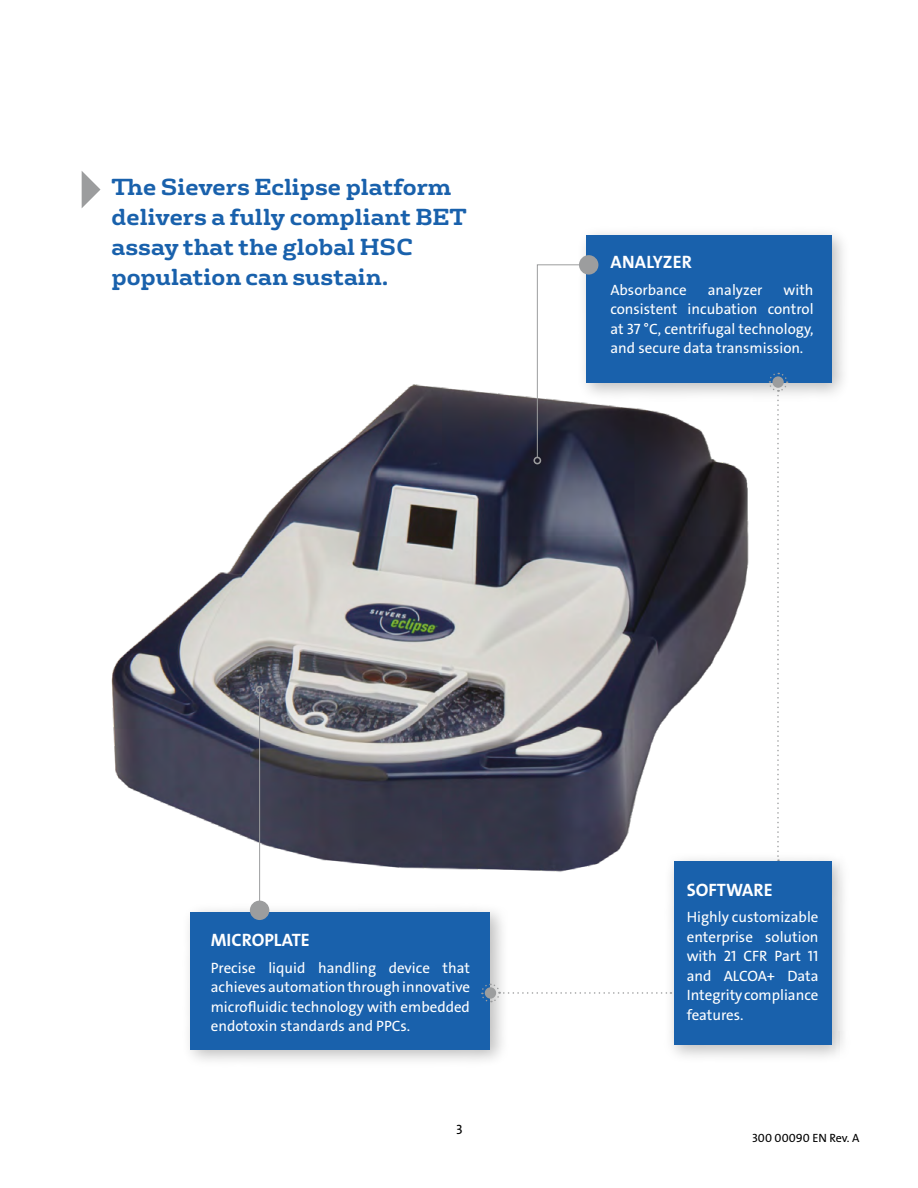
<style>
.page{position:relative;width:918px;height:1188px;background:#fff}
.page>*{position:absolute;margin:0;border:0;box-sizing:border-box;transform-origin:0 0}
.Rufus_-_Section_Head{font:700 22.5px/30px "FS Rufus";color:#1961ac}
.Subheading_-_TheSans{font:18px "The Sans Veolia W7 Bld";color:#fff}
.Body_Copy_-_TheSans{font:15px/19.5px "The Sans Veolia W5 Pla";color:#fff;text-align:justify}
.Page{font:13.5px "The Sans Veolia W5 Pla";color:#000}
.Body_Copy_-_TheSans-2{font:12px "The Sans Veolia W5 Pla";color:#000}
</style>
<div class="page">
<img style="left:111px;top:347px;width:638px;height:536px">
<div style="left:577px;top:225px;width:274px;height:177px;background:#000;opacity:.27"></div>
<div style="left:587px;top:235px;width:245px;height:147px;background:#1961ac"></div>
<div style="left:181px;top:902px;width:328px;height:167px;background:#000;opacity:.27"></div>
<div style="left:191px;top:912px;width:299px;height:137px;background:#1961ac"></div>
<svg style="left:82px;top:171px;width:19px;height:37px"></svg>
<svg style="left:537px;top:264px;width:50px;height:194px"></svg>
<div style="left:533px;top:457px;width:8px;height:7px;border:2px solid #9c9d9e;border-radius:50%"></div>
<hr style="left:259px;top:693px;width:1px;height:219px;background:#9c9d9e">
<div style="left:256px;top:686px;width:7px;height:8px;border:2px solid #9c9d9e;border-radius:50%"></div>
<div style="left:250px;top:901px;width:19px;height:19px;background:#9c9d9e;border-radius:50%"></div>
<div style="left:579px;top:255px;width:19px;height:20px;background:#9c9d9e;border-radius:50%"></div>
<svg style="left:481px;top:983px;width:182px;height:20px"></svg>
<svg style="left:768px;top:372px;width:20px;height:479px"></svg>
<div style="left:664px;top:851px;width:187px;height:213px;background:#000;opacity:.27"></div>
<div style="left:674px;top:861px;width:158px;height:184px;background:#1961ac"></div>
<p class="Rufus_-_Section_Head" style="left:112px;top:170px;width:357px">The Sievers Eclipse platform delivers a fully compliant BET assay that the global HSC population can sustain.</p>
<p class="Subheading_-_TheSans" style="left:611px;top:251px;width:83px">ANALYZER</p>
<p class="Body_Copy_-_TheSans" style="left:610px;top:280px;width:78px">Absorbance</p>
<p class="Body_Copy_-_TheSans" style="left:708px;top:280px;width:56px">analyzer</p>
<p class="Body_Copy_-_TheSans" style="left:610px;top:280px;width:205px;text-indent:173px">with consistent incubation control at 37 °C, centrifugal technology, and secure data transmission.</p>
<p class="Subheading_-_TheSans" style="left:211px;top:929px;width:101px">MICROPLATE</p>
<p class="Body_Copy_-_TheSans" style="left:211px;top:958px;width:261px">Precise liquid handling device that achieves automation through innovative microfluidic technology with embedded endotoxin standards and PPCs.</p>
<p class="Page" style="left:456px;top:1121px;width:8px">3</p>
<p class="Subheading_-_TheSans" style="left:687px;top:878px;width:87px">SOFTWARE</p>
<p class="Body_Copy_-_TheSans" style="left:687px;top:908px;width:133px">Highly customizable enterprise solution with 21 CFR Part 11 and ALCOA+ Data Integrity compliance features.</p>
<p class="Body_Copy_-_TheSans-2" style="left:752px;top:1130px;width:109px">300 00090 EN Rev. A</p>
</div>
